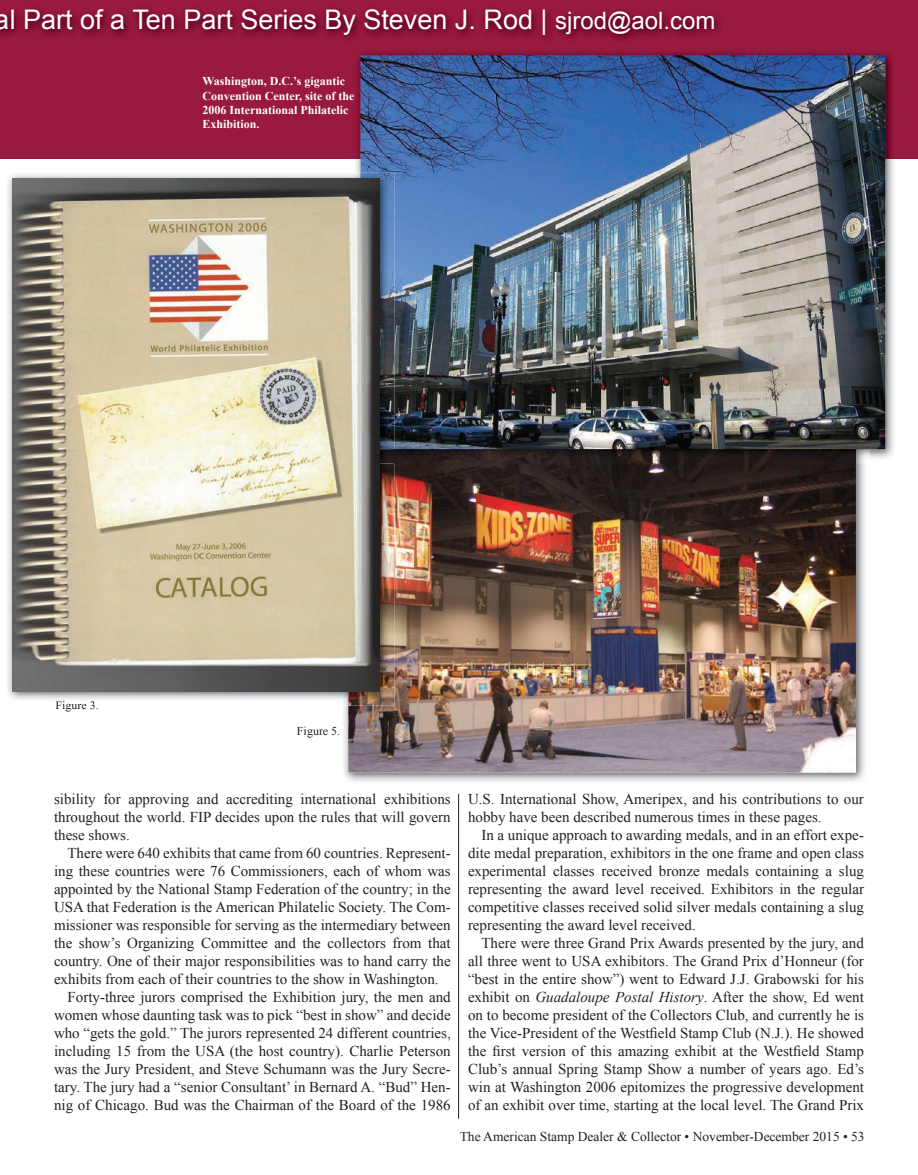
<style>
.page{position:relative;width:918px;height:1175px;background:#fff}
.page>*{position:absolute;margin:0;border:0;box-sizing:border-box;transform-origin:0 0}
.t1{font:27px "Arial";color:#fff}
.t2{font:15px/18px "Times New Roman";color:#231f20;text-align:justify}
.t3{font:13.5px "Times New Roman";color:#231f20}
.t4{font:700 12px/14.4px "Times New Roman";color:#fff}
.t5{font:12px "Times New Roman";color:#231f20}
.s1{font-size:24px}
.s2{font-style:italic}
</style>
<div class="page">
<div style="left:0;top:0;width:918px;height:159px;background:#991a3e"></div>
<hr style="left:458px;top:794px;width:1px;height:324px;background:#231f20">
<img style="left:344px;top:463px;width:521px;height:319px">
<img style="left:348px;top:463px;width:508px;height:309px">
<img style="left:356px;top:52px;width:538px;height:407px">
<img style="left:355px;top:50px;width:465px;height:17px">
<img style="left:394px;top:449px;width:476px;height:14px">
<img style="left:360px;top:55px;width:525px;height:394px">
<img style="left:8px;top:174px;width:346px;height:528px">
<img style="left:56px;top:701px;width:43px;height:4px">
<img style="left:342px;top:691px;width:6px;height:14px">
<img style="left:348px;top:463px;width:46px;height:242px">
<img style="left:354px;top:172px;width:6px;height:6px">
<img style="left:380px;top:449px;width:14px;height:14px">
<img style="left:360px;top:172px;width:34px;height:277px">
<img style="left:12px;top:178px;width:368px;height:513px">
<h1 class="t1" style="left:-5px;top:1px;width:722px">al Part of a Ten Part Series By Steven J. Rod | <span class="s1">sjrod@aol.com</span></h1>
<p class="t4" style="left:202px;top:74px;width:153px">Washington, D.C.’s gigantic<br>Convention Center, site of the<br>2006 International Philatelic<br>Exhibition.</p>
<p class="t5" style="left:55px;top:697px;width:45px">Figure 3.</p>
<p class="t5" style="left:297px;top:723px;width:45px">Figure 5.</p>
<p class="t2" style="left:54px;top:790px;width:398px">sibility for approving and accrediting international exhibitions throughout the world. FIP decides upon the rules that will govern these shows.</p>
<p class="t2" style="left:68px;top:844px;width:385px">There were 640 exhibits that came from 60 countries. Represent-</p>
<p class="t2" style="left:54px;top:862px;width:398px">ing these countries were 76 Commissioners, each of whom was</p>
<p class="t2" style="left:54px;top:880px;width:398px">appointed by the National Stamp Federation of the country; in the</p>
<p class="t2" style="left:54px;top:898px;width:398px">USA that Federation is the American Philatelic Society. The Com-</p>
<p class="t2" style="left:54px;top:916px;width:398px">missioner was responsible for serving as the intermediary between</p>
<p class="t2" style="left:54px;top:934px;width:398px">the show’s Organizing Committee and the collectors from that</p>
<p class="t2" style="left:54px;top:952px;width:398px">country. One of their major responsibilities was to hand carry the</p>
<p class="t2" style="left:54px;top:970px;width:386px">exhibits from each of their countries to the show in Washington.</p>
<p class="t2" style="left:68px;top:988px;width:385px">Forty-three jurors comprised the Exhibition jury, the men and</p>
<p class="t2" style="left:54px;top:1006px;width:398px">women whose daunting task was to pick “best in show” and decide</p>
<p class="t2" style="left:54px;top:1024px;width:398px">who “gets the gold.” The jurors represented 24 different countries,</p>
<p class="t2" style="left:54px;top:1042px;width:398px">including 15 from the USA (the host country). Charlie Peterson</p>
<p class="t2" style="left:54px;top:1060px;width:398px">was the Jury President, and Steve Schumann was the Jury Secre-</p>
<p class="t2" style="left:54px;top:1078px;width:398px">tary. The jury had a “senior Consultant’ in Bernard A. “Bud” Hen-</p>
<p class="t2" style="left:54px;top:1096px;width:398px">nig of Chicago. Bud was the Chairman of the Board of the 1986</p>
<p class="t2" style="left:468px;top:790px;width:397px">U.S. International Show, Ameripex, and his contributions to our hobby have been described numerous times in these pages.</p>
<p class="t2" style="left:468px;top:826px;width:398px;text-indent:14px">In a unique approach to awarding medals, and in an effort expe&shy;dite medal preparation, exhibitors in the one frame and open class experimental classes received bronze medals containing a slug representing the award level received. Exhibitors in the regular competitive classes received solid silver medals containing a slug representing the award level received.</p>
<p class="t2" style="left:468px;top:934px;width:398px;text-indent:14px">There were three Grand Prix Awards presented by the jury, and all three went to USA exhibitors. The Grand Prix d’Honneur (for “best in the entire show”) went to Edward J.J. Grabowski for his exhibit on <span class="s2">Guadaloupe Postal History</span>. After the show, Ed went on to become president of the Collectors Club, and currently he is the Vice-President of the Westfield Stamp Club (N.J.). He showed the first version of this amazing exhibit at the Westfield Stamp Club’s annual Spring Stamp Show a number of years ago. Ed’s win at Washington 2006 epitomizes the progressive development of an exhibit over time, starting at the local level. The Grand Prix</p>
<p class="t3" style="left:460px;top:1127px;width:407px">The American Stamp Dealer &amp; Collector • November-December 2015 • 53</p>
</div>
